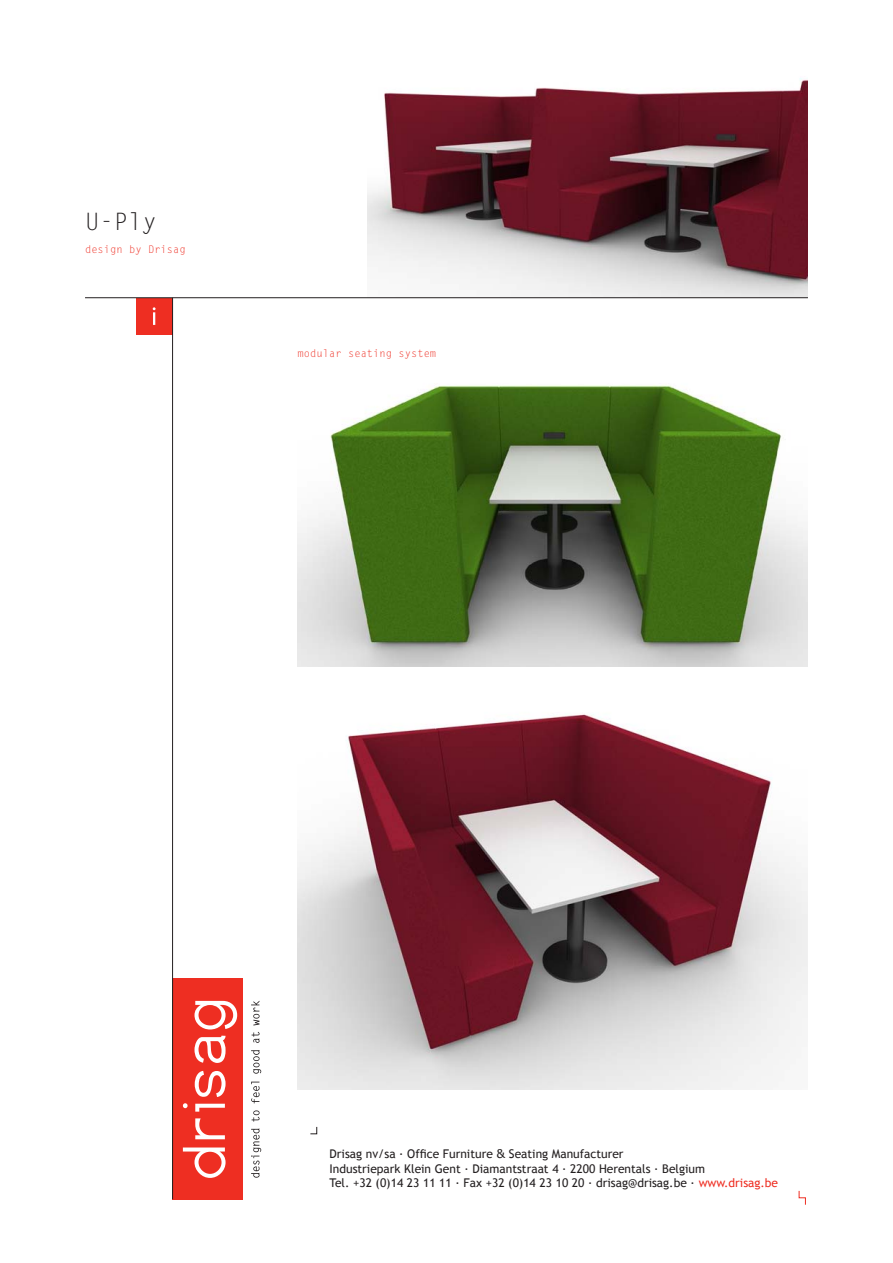
<style>
.page{position:relative;width:893px;height:1263px;background:#fff}
.page>*{position:absolute;margin:0;border:0;box-sizing:border-box;transform-origin:0 0}
.t1{font:24px "Letter Gothic Std";color:#231f20}
.t2{font:12px/14.4px "Trebuchet MS";color:#231f20}
.t3{font:10.5px "Letter Gothic Std";color:#ee2e22}
.s1{font-family:"Verdana"}
.s2{color:#ee2e22}
</style>
<div class="page">
<img style="left:298px;top:385px;width:510px;height:282px">
<img style="left:298px;top:714px;width:510px;height:375px">
<img style="left:367px;top:78px;width:441px;height:219px">
<div style="left:136px;top:298px;width:37px;height:37px;background:#ee2e22"></div>
<svg style="left:153px;top:307px;width:3px;height:18px"></svg>
<div style="left:172px;top:978px;width:70px;height:221px;background:#ee2e22"></div>
<svg style="left:183px;top:1147px;width:43px;height:31px"></svg>
<svg style="left:195px;top:1118px;width:30px;height:21px"></svg>
<svg style="left:183px;top:1103px;width:42px;height:9px"></svg>
<svg style="left:195px;top:1071px;width:31px;height:26px"></svg>
<svg style="left:194px;top:1036px;width:32px;height:27px"></svg>
<svg style="left:194px;top:1001px;width:43px;height:28px"></svg>
<svg style="left:251px;top:1128px;width:10px;height:50px"></svg>
<svg style="left:252px;top:1110px;width:8px;height:11px"></svg>
<svg style="left:251px;top:1082px;width:9px;height:21px"></svg>
<svg style="left:251px;top:1050px;width:10px;height:24px"></svg>
<svg style="left:252px;top:1032px;width:8px;height:11px"></svg>
<svg style="left:251px;top:1001px;width:9px;height:24px"></svg>
<hr style="left:172px;top:298px;width:1px;height:901px;background:#231f20">
<svg style="left:798px;top:1190px;width:8px;height:15px"></svg>
<svg style="left:310px;top:1126px;width:7px;height:8px"></svg>
<hr style="left:85px;top:297px;width:723px;height:1px;background:#231f20">
<h1 class="t1" style="left:85px;top:208px;width:74px">U-Ply</h1>
<p class="t3" style="left:85px;top:243px;width:102px">design by Drisag</p>
<p class="t3" style="left:298px;top:347px;width:140px">modular seating system</p>
<p class="t2" style="left:330px;top:1147px;width:450px">Drisag nv/sa ∙ Office Furniture <span class="s1">&amp;</span> Seating Manufacturer<br>Industriepark Klein Gent ∙ Diamantstraat 4 ∙ 2200 Herentals ∙ Belgium<br>Tel. +32 (0)14 23 11 11 ∙ Fax +32 (0)14 23 10 20 ∙ drisag@drisag.be ∙ <span class="s2">www.drisag.be</span></p>
</div>
